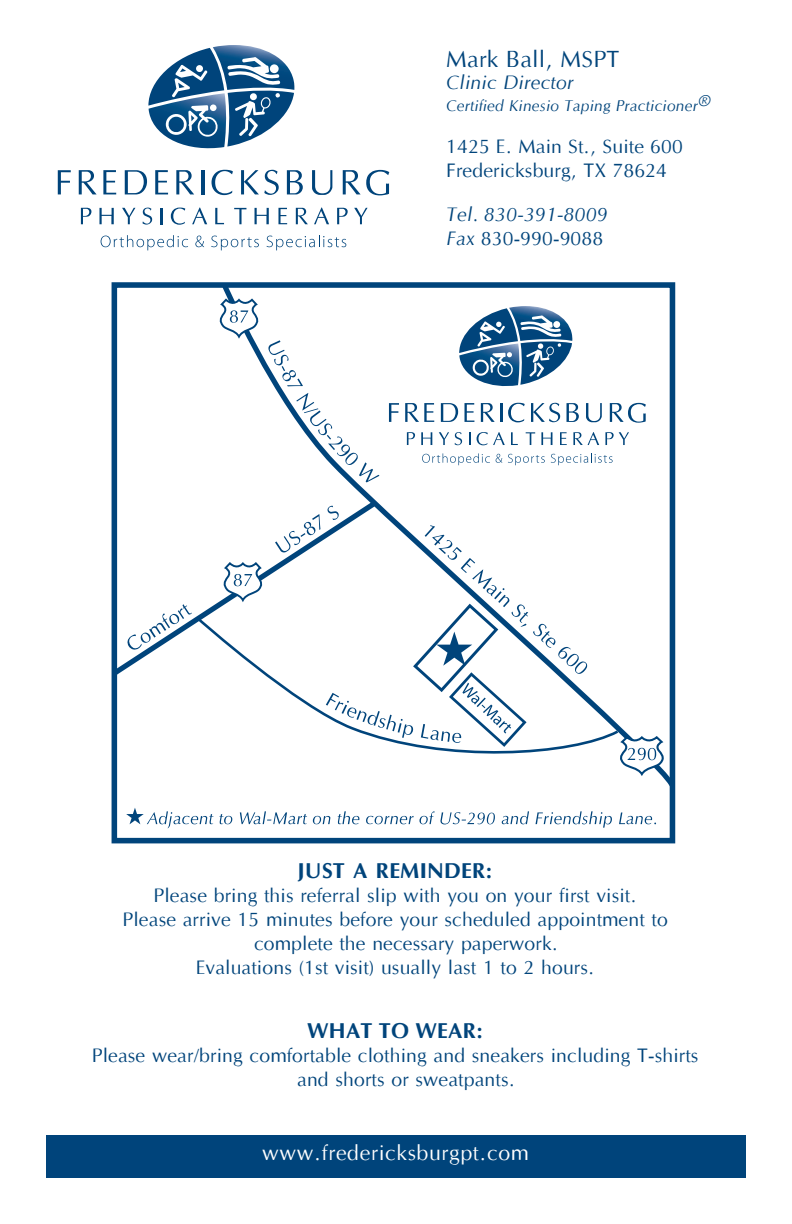
<style>
.page{position:relative;width:792px;height:1224px;background:#fff}
.page>*{position:absolute;margin:0;border:0;box-sizing:border-box;transform-origin:0 0}
.t1{font:24px "Optane";color:#00447b}
.t2{font:700 22px "Optane";color:#00447b}
.t3{font:22px "Optane";letter-spacing:.02em;color:#fff}
.t4{font:20px/24px "Optane";color:#00447b}
.t5{font:italic 20px/24px "Optane";color:#00447b}
.t6{font:italic 16px "Optane";color:#00447b}
.s1{font-style:normal}
</style>
<div class="page">
<svg style="left:268px;top:340px;width:35px;height:46px"></svg>
<svg style="left:296px;top:393px;width:83px;height:89px"></svg>
<svg style="left:119px;top:497px;width:262px;height:177px"></svg>
<svg style="left:127px;top:604px;width:65px;height:46px"></svg>
<svg style="left:275px;top:514px;width:45px;height:39px"></svg>
<svg style="left:196px;top:617px;width:425px;height:137px"></svg>
<svg style="left:326px;top:506px;width:261px;height:243px"></svg>
<svg style="left:459px;top:306px;width:113px;height:80px"></svg>
<svg style="left:389px;top:403px;width:10px;height:19px"></svg>
<svg style="left:405px;top:403px;width:29px;height:19px"></svg>
<svg style="left:441px;top:403px;width:17px;height:19px"></svg>
<svg style="left:465px;top:403px;width:9px;height:19px"></svg>
<svg style="left:481px;top:403px;width:14px;height:19px"></svg>
<hr style="left:500px;top:403px;width:3px;height:19px;background:#00447b">
<svg style="left:508px;top:403px;width:17px;height:19px"></svg>
<svg style="left:531px;top:403px;width:29px;height:19px"></svg>
<svg style="left:567px;top:403px;width:12px;height:19px"></svg>
<svg style="left:586px;top:403px;width:16px;height:19px"></svg>
<svg style="left:610px;top:403px;width:36px;height:20px"></svg>
<svg style="left:407px;top:432px;width:8px;height:13px"></svg>
<svg style="left:421px;top:432px;width:11px;height:13px"></svg>
<svg style="left:439px;top:432px;width:10px;height:13px"></svg>
<svg style="left:455px;top:432px;width:7px;height:13px"></svg>
<svg style="left:469px;top:432px;width:2px;height:13px"></svg>
<svg style="left:477px;top:432px;width:28px;height:13px"></svg>
<svg style="left:511px;top:432px;width:7px;height:13px"></svg>
<svg style="left:526px;top:432px;width:9px;height:13px"></svg>
<svg style="left:541px;top:432px;width:11px;height:13px"></svg>
<svg style="left:560px;top:432px;width:7px;height:13px"></svg>
<svg style="left:573px;top:432px;width:26px;height:13px"></svg>
<svg style="left:605px;top:432px;width:24px;height:13px"></svg>
<svg style="left:422px;top:453px;width:68px;height:12px"></svg>
<svg style="left:496px;top:454px;width:49px;height:11px"></svg>
<svg style="left:551px;top:453px;width:62px;height:12px"></svg>
<svg style="left:219px;top:814px;width:13px;height:10px"></svg>
<svg style="left:240px;top:811px;width:67px;height:13px"></svg>
<svg style="left:313px;top:816px;width:17px;height:8px"></svg>
<svg style="left:338px;top:811px;width:21px;height:13px"></svg>
<svg style="left:366px;top:811px;width:129px;height:13px"></svg>
<svg style="left:502px;top:811px;width:27px;height:13px"></svg>
<svg style="left:536px;top:811px;width:76px;height:17px"></svg>
<svg style="left:619px;top:813px;width:37px;height:11px"></svg>
<svg style="left:126px;top:808px;width:87px;height:20px"></svg>
<svg style="left:219px;top:297px;width:40px;height:42px"></svg>
<svg style="left:221px;top:561px;width:44px;height:42px"></svg>
<svg style="left:617px;top:735px;width:50px;height:42px"></svg>
<div style="left:112px;top:282px;width:563px;height:561px;border:6px solid #00447b"></div>
<svg style="left:148px;top:45px;width:146px;height:104px"></svg>
<svg style="left:58px;top:170px;width:13px;height:24px"></svg>
<svg style="left:79px;top:170px;width:17px;height:24px"></svg>
<svg style="left:103px;top:170px;width:13px;height:24px"></svg>
<svg style="left:125px;top:170px;width:22px;height:24px"></svg>
<svg style="left:155px;top:170px;width:13px;height:24px"></svg>
<svg style="left:176px;top:170px;width:18px;height:24px"></svg>
<hr style="left:201px;top:170px;width:4px;height:24px;background:#00447b">
<svg style="left:212px;top:170px;width:21px;height:25px"></svg>
<svg style="left:241px;top:170px;width:38px;height:25px"></svg>
<svg style="left:287px;top:170px;width:16px;height:24px"></svg>
<svg style="left:312px;top:170px;width:20px;height:25px"></svg>
<svg style="left:343px;top:170px;width:46px;height:25px"></svg>
<svg style="left:81px;top:208px;width:10px;height:16px"></svg>
<svg style="left:99px;top:208px;width:15px;height:16px"></svg>
<svg style="left:122px;top:208px;width:13px;height:16px"></svg>
<svg style="left:142px;top:208px;width:10px;height:17px"></svg>
<svg style="left:161px;top:208px;width:2px;height:16px"></svg>
<svg style="left:171px;top:208px;width:14px;height:17px"></svg>
<svg style="left:192px;top:208px;width:15px;height:16px"></svg>
<svg style="left:215px;top:208px;width:9px;height:16px"></svg>
<svg style="left:234px;top:208px;width:12px;height:16px"></svg>
<svg style="left:255px;top:208px;width:14px;height:16px"></svg>
<svg style="left:278px;top:208px;width:9px;height:16px"></svg>
<svg style="left:296px;top:208px;width:12px;height:16px"></svg>
<svg style="left:314px;top:208px;width:15px;height:16px"></svg>
<svg style="left:337px;top:208px;width:11px;height:16px"></svg>
<svg style="left:354px;top:208px;width:14px;height:16px"></svg>
<svg style="left:101px;top:235px;width:87px;height:15px"></svg>
<svg style="left:195px;top:236px;width:9px;height:11px"></svg>
<svg style="left:211px;top:236px;width:48px;height:14px"></svg>
<svg style="left:267px;top:235px;width:79px;height:15px"></svg>
<div style="left:46px;top:1135px;width:700px;height:43px;background:#00447b"></div>
<p class="t1" style="left:446px;top:45px;width:175px">Mark Ball, MSPT</p>
<p class="t5" style="left:446px;top:70px;width:129px">Clinic Director</p>
<p class="t6" style="left:446px;top:96px;width:265px">Certified Kinesio Taping Practicioner®</p>
<p class="t4" style="left:446px;top:134px;width:238px">1425 E. Main St., Suite 600<br>Fredericksburg, TX 78624</p>
<p class="t5" style="left:446px;top:202px;width:163px">Tel. 830-391-8009<br>Fax <span class="s1">830-990-9088</span></p>
<p class="t2" style="left:298px;top:857px;width:197px">JUST A REMINDER:</p>
<p class="t4" style="left:154px;top:883px;width:485px">Please bring this referral slip with you on your first visit.</p>
<p class="t4" style="left:123px;top:907px;width:547px">Please arrive 15 minutes before your scheduled appointment to</p>
<p class="t4" style="left:254px;top:931px;width:306px">complete the necessary paperwork.</p>
<p class="t4" style="left:196px;top:955px;width:401px">Evaluations (1st visit) usually last 1 to 2 hours.</p>
<p class="t2" style="left:307px;top:1018px;width:178px">WHAT TO WEAR:</p>
<p class="t4" style="left:297px;top:1043px;width:403px;text-indent:-205px">Please wear/bring comfortable clothing and sneakers including T-shirts and shorts or sweatpants.</p>
<p class="t3" style="left:262px;top:1140px;width:268px">www.fredericksburgpt.com</p>
</div>
